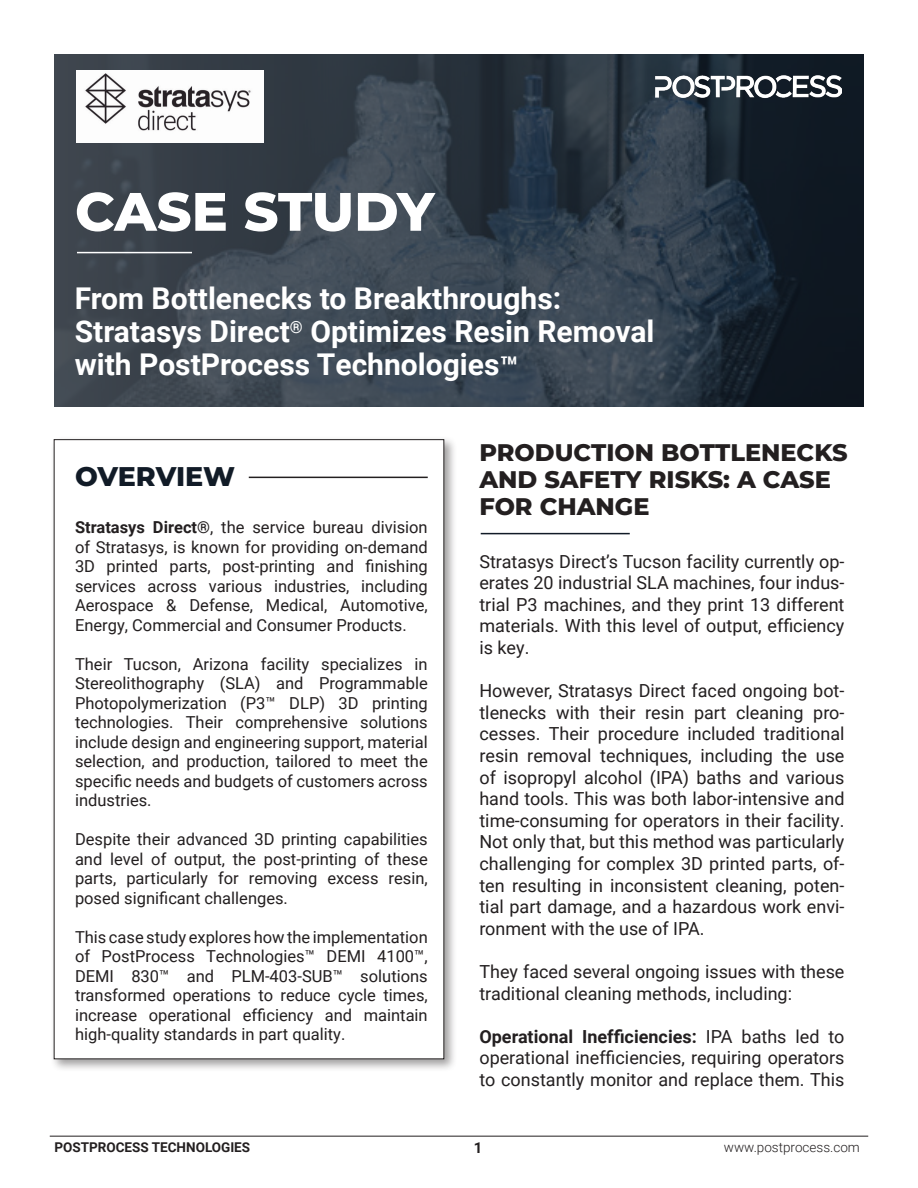
<style>
.page{position:relative;width:918px;height:1188px;background:#fff}
.page>*{position:absolute;margin:0;border:0;box-sizing:border-box;transform-origin:0 0}
.t1{font:800 54px "Montserrat";letter-spacing:-.01em;color:#fff}
.t2{font:700 30px/33px "Roboto";color:#fff}
.t3{font:800 27px "Montserrat";letter-spacing:-.01em;color:#111b27}
.t4{font:800 24px/27px "Montserrat";color:#231f20}
.t5{font:18px/21.6px "Roboto";color:#231f20;text-align:justify}
.t6{font:16.5px/19.5px "Roboto";color:#231f20;text-align:justify}
.t7{font:700 15px "Roboto";color:#231f20}
.t8{font:700 13.5px "Roboto";color:#231f20}
.t9{font:300 13.5px "Roboto";color:#231f20}
.s1{font-weight:700}
</style>
<div class="page">
<svg style="left:54px;top:54px;width:810px;height:352px;background:#313b46"></svg>
<hr style="left:481px;top:533px;width:149px;height:1px;background:#111b27">
<hr style="left:77px;top:252px;width:115px;height:1px;background:#fff">
<img style="left:651px;top:70px;width:191px;height:29px">
<hr style="left:50px;top:1136px;width:818px;height:1px;background:#231f20">
<div style="left:50px;top:436px;width:407px;height:636px;background:#231f20;opacity:.43"></div>
<div style="left:54px;top:440px;width:390px;height:619px;background:#fff"></div>
<hr style="left:249px;top:477px;width:179px;height:1px;background:#231f20">
<img style="left:76px;top:70px;width:188px;height:73px">
<p class="t1" style="left:75px;top:172px;width:361px">CASE STUDY</p>
<p class="t2" style="left:75px;top:280px;width:581px">From Bottlenecks to Breakthroughs:<br>Stratasys Direct<sup>®</sup> Optimizes Resin Removal with PostProcess Technologies™</p>
<p class="t3" style="left:75px;top:457px;width:161px">OVERVIEW</p>
<p class="t6" style="left:75px;top:517px;width:354px"><span class="s1">Stratasys Direct®</span>, the service bureau division of Stratasys, is known for providing on-demand 3D printed parts, post-printing and finishing services across various industries, including Aerospace &amp; Defense, Medical, Automotive, Energy, Commercial and Consumer Products.</p>
<p class="t6" style="left:75px;top:653px;width:354px">Their Tucson, Arizona facility specializes in Stereolithography (SLA) and Programmable Photopolymerization (P3™ DLP) 3D printing technologies. Their comprehensive solutions include design and engineering support, material selection, and production, tailored to meet the specific needs and budgets of customers across industries.</p>
<p class="t6" style="left:75px;top:829px;width:354px">Despite their advanced 3D printing capabilities and level of output, the post-printing of these parts, particularly for removing excess resin, posed significant challenges.</p>
<p class="t6" style="left:75px;top:926px;width:354px">This case study explores how the implementation of PostProcess Technologies™ DEMI 4100™, DEMI 830™ and PLM-403-SUB™ solutions transformed operations to reduce cycle times, increase operational efficiency and maintain high-quality standards in part quality.</p>
<p class="t4" style="left:479px;top:438px;width:370px">PRODUCTION BOTTLENECKS<br>AND SAFETY RISKS: A CASE<br>FOR CHANGE</p>
<p class="t5" style="left:479px;top:550px;width:367px">Stratasys Direct’s Tucson facility currently op&shy;erates 20 industrial SLA machines, four indus&shy;trial P3 machines, and they print 13 different materials. With this level of output, efficiency is key.</p>
<p class="t5" style="left:479px;top:679px;width:367px">However, Stratasys Direct faced ongoing bot&shy;tlenecks with their resin part cleaning pro&shy;cesses. Their procedure included traditional resin removal techniques, including the use of isopropyl alcohol (IPA) baths and various hand tools. This was both labor-intensive and time-consuming for operators in their facility.<br>Not only that, but this method was particularly challenging for complex 3D printed parts, of&shy;ten resulting in inconsistent cleaning, poten&shy;tial part damage, and a hazardous work envi&shy;ronment with the use of IPA.</p>
<p class="t5" style="left:479px;top:960px;width:367px">They faced several ongoing issues with these traditional cleaning methods, including:</p>
<p class="t5" style="left:479px;top:1025px;width:367px"><span class="s1">Operational Inefficiencies:</span> IPA baths led to operational inefficiencies, requiring operators to constantly monitor and replace them. This</p>
<p class="t8" style="left:55px;top:1138px;width:197px">POSTPROCESS TECHNOLOGIES</p>
<p class="t7" style="left:474px;top:1137px;width:10px">1</p>
<p class="t9" style="left:724px;top:1138px;width:137px">www.postprocess.com</p>
</div>
